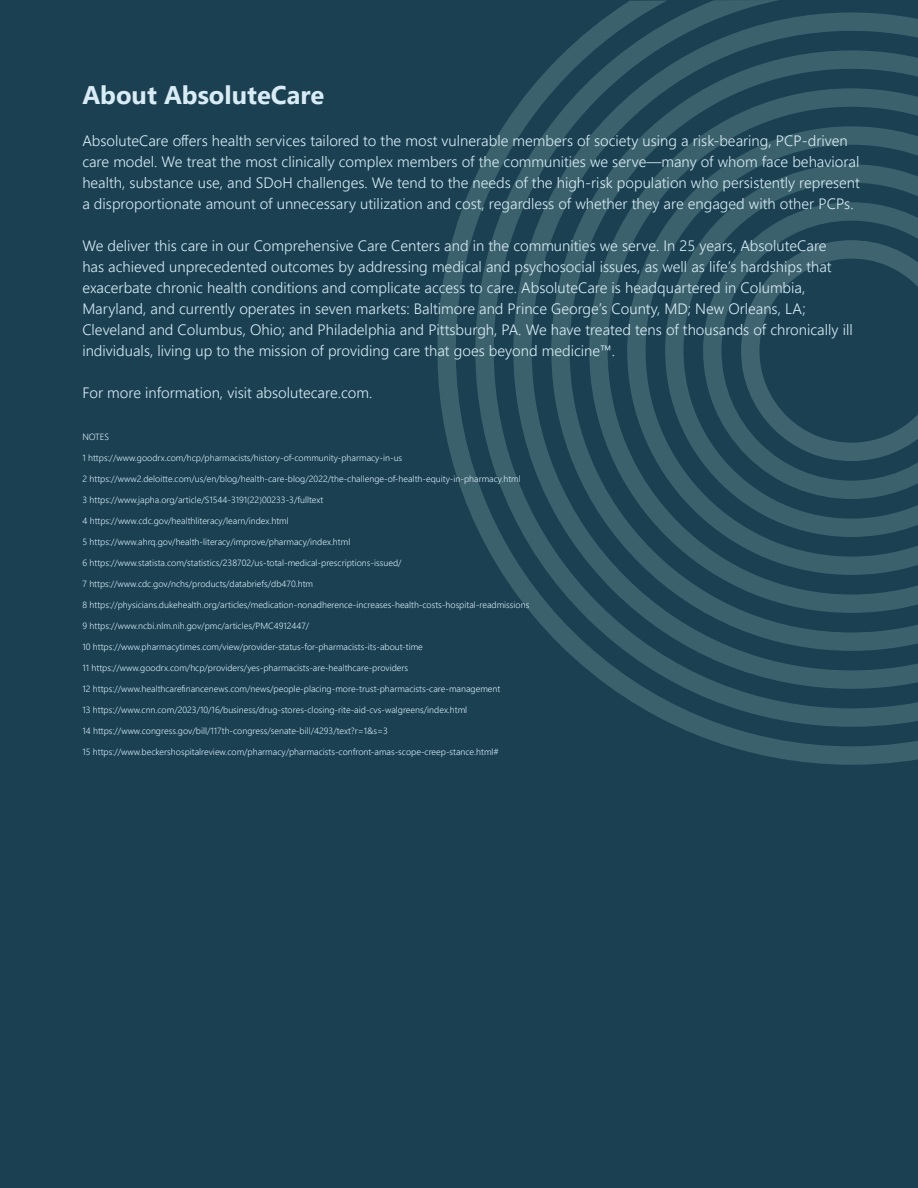
<style>
.page{position:relative;width:918px;height:1188px;background:#1a4052}
.page>*{position:absolute;margin:0;border:0;box-sizing:border-box;transform-origin:0 0}
.t1{font:700 25.5px "Segoe UI";color:#d9ecf5}
.t2{font:300 15px/21px "Segoe UI";color:#d9ecf5}
.t3{font:300 9px "Segoe UI";color:#d9ecf5}
</style>
<div class="page">
<svg style="left:437px;top:179px;width:481px;height:586px"></svg>
<svg style="left:475px;top:0;width:443px;height:727px"></svg>
<svg style="left:513px;top:12px;width:405px;height:677px"></svg>
<svg style="left:551px;top:50px;width:367px;height:601px"></svg>
<svg style="left:589px;top:88px;width:329px;height:525px"></svg>
<svg style="left:627px;top:126px;width:291px;height:449px"></svg>
<svg style="left:665px;top:164px;width:253px;height:373px"></svg>
<svg style="left:703px;top:202px;width:215px;height:297px"></svg>
<svg style="left:741px;top:240px;width:177px;height:221px"></svg>
<p class="t1" style="left:82px;top:70px;width:244px">About AbsoluteCare</p>
<p class="t2" style="left:82px;top:128px;width:779px">AbsoluteCare offers health services tailored to the most vulnerable members of society using a risk-bearing, PCP-driven care model. We treat the most clinically complex members of the communities we serve—many of whom face behavioral health, substance use, and SDoH challenges. We tend to the needs of the high-risk population who persistently represent a disproportionate amount of unnecessary utilization and cost, regardless of whether they are engaged with other PCPs.</p>
<p class="t2" style="left:82px;top:233px;width:772px">We deliver this care in our Comprehensive Care Centers and in the communities we serve. In 25 years, AbsoluteCare<br>has achieved unprecedented outcomes by addressing medical and psychosocial issues, as well as life’s hardships that exacerbate chronic health conditions and complicate access to care. AbsoluteCare is headquartered in Columbia, Maryland, and currently operates in seven markets: Baltimore and Prince George’s County, MD; New Orleans, LA; Cleveland and Columbus, Ohio; and Philadelphia and Pittsburgh, PA. We have treated tens of thousands of chronically ill individuals, living up to the mission of providing care that goes beyond medicine™.</p>
<p class="t2" style="left:82px;top:380px;width:291px">For more information, visit absolutecare.com.</p>
<p class="t3" style="left:82px;top:428px;width:28px">NOTES</p>
<p class="t3" style="left:82px;top:449px;width:321px">1 https://www.goodrx.com/hcp/pharmacists/history-of-community-pharmacy-in-us</p>
<p class="t3" style="left:82px;top:470px;width:440px">2 https://www2.deloitte.com/us/en/blog/health-care-blog/2022/the-challenge-of-health-equity-in-pharmacy.html</p>
<p class="t3" style="left:82px;top:491px;width:242px">3 https://www.japha.org/article/S1544-3191(22)00233-3/fulltext</p>
<p class="t3" style="left:82px;top:512px;width:208px">4 https://www.cdc.gov/healthliteracy/learn/index.html</p>
<p class="t3" style="left:82px;top:533px;width:270px">5 https://www.ahrq.gov/health-literacy/improve/pharmacy/index.html</p>
<p class="t3" style="left:82px;top:554px;width:321px">6 https://www.statista.com/statistics/238702/us-total-medical-prescriptions-issued/</p>
<p class="t3" style="left:82px;top:575px;width:232px">7 https://www.cdc.gov/nchs/products/databriefs/db470.htm</p>
<p class="t3" style="left:82px;top:596px;width:449px">8 https://physicians.dukehealth.org/articles/medication-nonadherence-increases-health-costs-hospital-readmissions</p>
<p class="t3" style="left:82px;top:617px;width:229px">9 https://www.ncbi.nlm.nih.gov/pmc/articles/PMC4912447/</p>
<p class="t3" style="left:82px;top:638px;width:342px">10 https://www.pharmacytimes.com/view/provider-status-for-pharmacists-its-about-time</p>
<p class="t3" style="left:82px;top:659px;width:327px">11 https://www.goodrx.com/hcp/providers/yes-pharmacists-are-healthcare-providers</p>
<p class="t3" style="left:82px;top:680px;width:420px">12 https://www.healthcarefinancenews.com/news/people-placing-more-trust-pharmacists-care-management</p>
<p class="t3" style="left:82px;top:701px;width:386px">13 https://www.cnn.com/2023/10/16/business/drug-stores-closing-rite-aid-cvs-walgreens/index.html</p>
<p class="t3" style="left:82px;top:722px;width:307px">14 https://www.congress.gov/bill/117th-congress/senate-bill/4293/text?r=1&amp;s=3</p>
<p class="t3" style="left:82px;top:743px;width:418px">15 https://www.beckershospitalreview.com/pharmacy/pharmacists-confront-amas-scope-creep-stance.html#</p>
</div>
